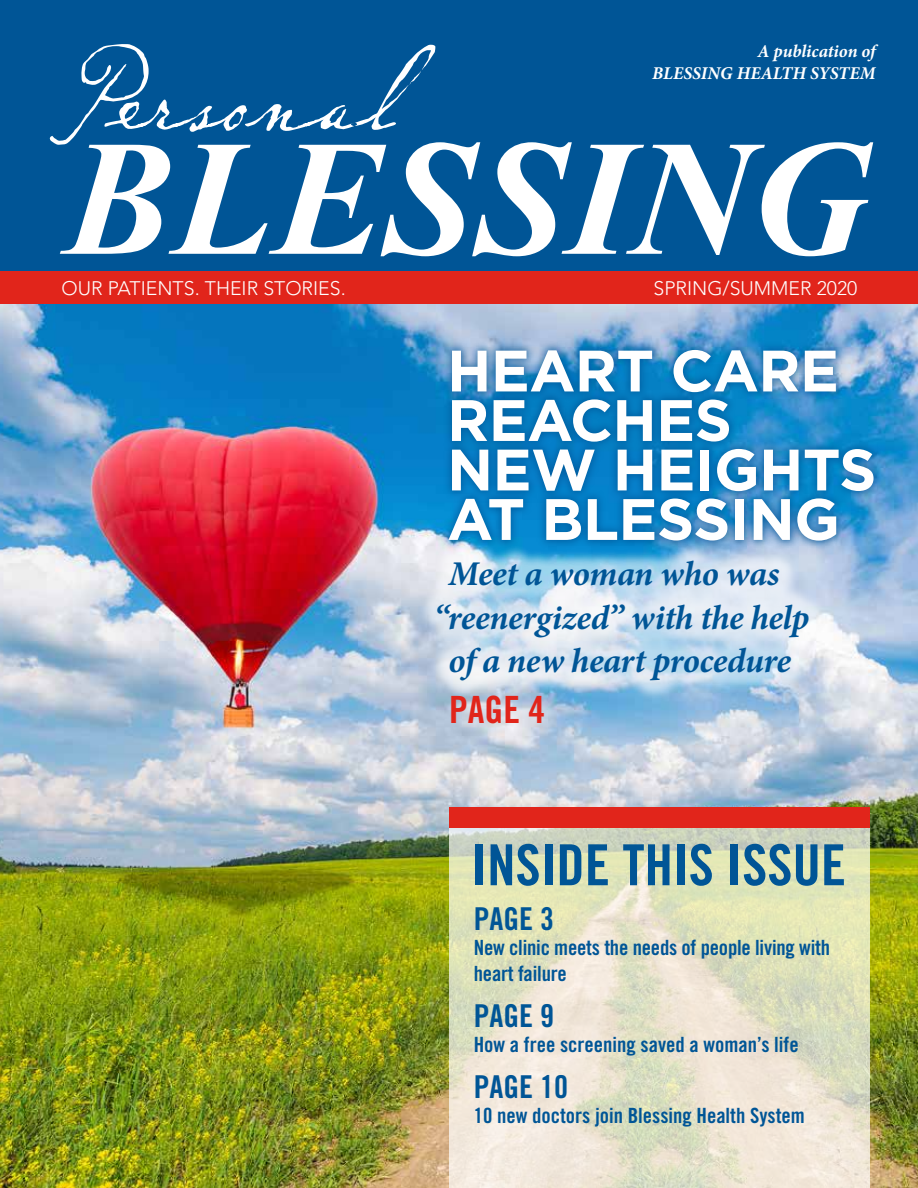
<style>
.page{position:relative;width:918px;height:1188px;background:#fff}
.page>*{position:absolute;margin:0;border:0;box-sizing:border-box;transform-origin:0 0}
.t1{font:italic 700 164.7px "Times New Roman";color:#fff}
.t2{font:700 58.35px/49.5px "Gotham";letter-spacing:-.01em;color:#fff}
.t3{font:56.7px "Trade Gothic Bold Cond Twenty";color:#005596}
.t4{font:37.5px "Trade Gothic Bold Cond Twenty";color:#e1251b}
.t5{font:italic 700 34.8px/43.2px "Minion Pro";letter-spacing:-.015em;color:#005596;text-align:center}
.t6{font:31.5px "Trade Gothic Bold Cond Twenty";color:#005596}
.t7{font:21px/25.5px "Trade Gothic Bold Cond Twenty";color:#005596}
.t8{font:300 19.5px "Avenir LT Std";color:#fff}
.t9{font:italic 700 18px/21.6px "Minion Pro";color:#fff;text-align:right}
</style>
<div class="page">
<img style="left:0;top:304px;width:918px;height:884px">
<div style="left:0;top:0;width:918px;height:275px;background:#005596"></div>
<div style="left:0;top:271px;width:918px;height:33px;background:#e1251b"></div>
<svg style="left:449px;top:828px;width:420px;height:360px;background:#e4e2c8"></svg>
<svg style="left:49px;top:44px;width:386px;height:101px"></svg>
<div style="left:417px;top:540px;width:412px;height:162px;background:#fff;opacity:.61"></div>
<div style="left:440px;top:340px;width:443px;height:210px;background:#005596;opacity:.75"></div>
<div style="left:449px;top:808px;width:420px;height:20px;background:#e1251b"></div>
<p class="t9" style="left:652px;top:40px;width:225px">A publication of<br>BLESSING HEALTH SYSTEM</p>
<h1 class="t1" style="left:64px;top:84px;width:807px">BLESSING</h1>
<p class="t8" style="left:62px;top:277px;width:286px">OUR PATIENTS. THEIR STORIES.</p>
<p class="t8" style="left:654px;top:277px;width:205px">SPRING/SUMMER 2020</p>
<h2 class="t2" style="left:447px;top:346px;width:431px">HEART CARE<br>REACHES<br>NEW HEIGHTS<br>AT BLESSING</h2>
<h3 class="t5" style="left:434px;top:552px;width:377px">Meet a woman who was “reenergized” with the help of a new heart procedure</h3>
<h3 class="t4" style="left:449px;top:687px;width:97px">PAGE 4</h3>
<h3 class="t3" style="left:471px;top:831px;width:376px">INSIDE THIS ISSUE</h3>
<h3 class="t6" style="left:474px;top:900px;width:82px">PAGE 3</h3>
<p class="t7" style="left:474px;top:935px;width:358px">New clinic meets the needs of people living with heart failure</p>
<h3 class="t6" style="left:474px;top:996px;width:82px">PAGE 9</h3>
<p class="t7" style="left:474px;top:1032px;width:326px">How a free screening saved a woman’s life</p>
<h3 class="t6" style="left:474px;top:1068px;width:96px">PAGE 10</h3>
<p class="t7" style="left:474px;top:1103px;width:333px">10 new doctors join Blessing Health System</p>
</div>
